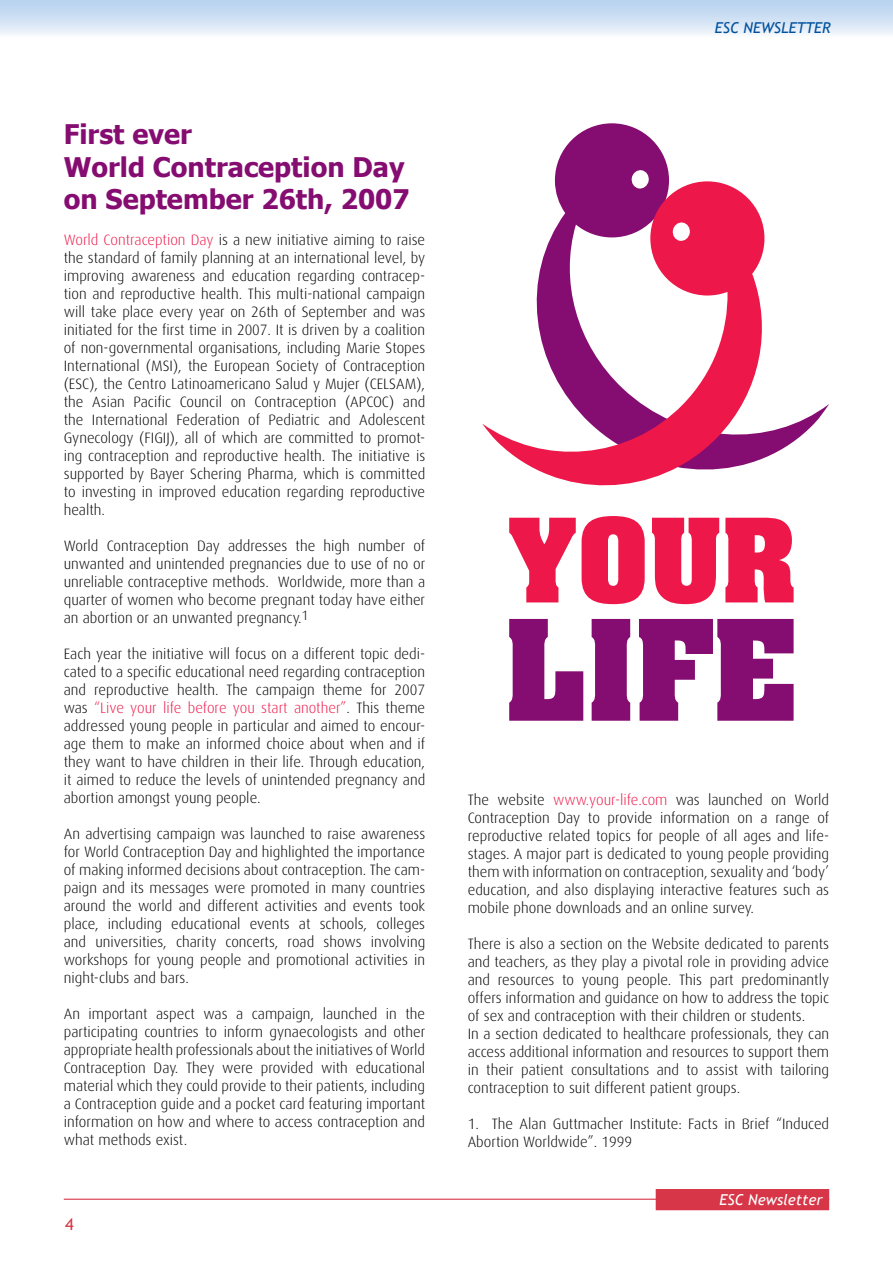
<style>
.page{position:relative;width:893px;height:1263px;background:#fff}
.page>*{position:absolute;margin:0;border:0;box-sizing:border-box;transform-origin:0 0}
.t1{font:700 27px/32.4px "Tahoma";color:#850c70}
.t2{font:16.5px "Trebuchet MS";color:#d63647}
.t3{font:300 15px/18px "Dax";color:#000;text-align:justify}
.t4{font:italic 15px "Trebuchet MS";color:#00529f}
.t5{font:italic 15px "Trebuchet MS";color:#fff}
.s1{color:#ed1849}
</style>
<div class="page">
<hr style="left:64px;top:1198px;width:765px;height:2px;background:#d63647">
<div style="left:656px;top:1190px;width:172px;height:19px;background:#d63647"></div>
<div style="left:656px;top:1189px;width:173px;height:21px;border:2px solid #d63647"></div>
<svg style="left:0;top:0;width:893px;height:35px;background:#d0e1f3"></svg>
<svg style="left:509px;top:518px;width:67px;height:84px"></svg>
<svg style="left:582px;top:516px;width:63px;height:88px"></svg>
<svg style="left:652px;top:518px;width:67px;height:86px"></svg>
<svg style="left:725px;top:518px;width:69px;height:84px;background:#ef3d66"></svg>
<svg style="left:509px;top:619px;width:74px;height:102px"></svg>
<svg style="left:592px;top:619px;width:38px;height:102px;background:#91247e"></svg>
<svg style="left:639px;top:619px;width:155px;height:102px"></svg>
<svg style="left:554px;top:123px;width:275px;height:331px"></svg>
<svg style="left:482px;top:181px;width:291px;height:305px"></svg>
<svg style="left:631px;top:169px;width:18px;height:20px"></svg>
<svg style="left:672px;top:222px;width:19px;height:20px"></svg>
<h1 class="t1" style="left:64px;top:117px;width:347px">First ever<br>World Contraception Day on September 26th, 2007</h1>
<p class="t3" style="left:64px;top:231px;width:363px"><span class="s1">World Contraception Day</span> is a new initiative aiming to raise the standard of family planning at an international level, by improving awareness and education regarding contracep&shy;tion and reproductive health. This multi-national campaign will take place every year on 26th of September and was initiated for the first time in 2007. It is driven by a coalition of non-governmental organisations, including Marie Stopes International (MSI), the European Society of Contraception (ESC), the Centro Latinoamericano Salud y Mujer (CELSAM), the Asian Pacific Council on Contraception (APCOC) and the International Federation of Pediatric and Adolescent Gynecology (FIGIJ), all of which are committed to promot&shy;ing contraception and reproductive health. The initiative is supported by Bayer Schering Pharma, which is committed to investing in improved education regarding reproductive health.</p>
<p class="t3" style="left:64px;top:537px;width:363px">World Contraception Day addresses the high number of unwanted and unintended pregnancies due to use of no or unreliable contraceptive methods. Worldwide, more than a quarter of women who become pregnant today have either an abortion or an unwanted pregnancy.<sup>1</sup></p>
<p class="t3" style="left:64px;top:645px;width:363px">Each year the initiative will focus on a different topic dedi&shy;cated to a specific educational need regarding contraception and reproductive health. The campaign theme for 2007 was <span class="s1">“Live your life before you start another”</span>. This theme addressed young people in particular and aimed to encour&shy;age them to make an informed choice about when and if they want to have children in their life. Through education, it aimed to reduce the levels of unintended pregnancy and abortion amongst young people.</p>
<p class="t3" style="left:64px;top:825px;width:363px">An advertising campaign was launched to raise awareness for World Contraception Day and highlighted the importance of making informed decisions about contraception. The cam&shy;paign and its messages were promoted in many countries around the world and different activities and events took place, including educational events at schools, colleges and universities, charity concerts, road shows involving workshops for young people and promotional activities in night-clubs and bars.</p>
<p class="t3" style="left:64px;top:1005px;width:363px">An important aspect was a campaign, launched in the participating countries to inform gynaecologists and other appropriate health professionals about the initiatives of World Contraception Day. They were provided with educational material which they could provide to their patients, including a Contraception guide and a pocket card featuring important information on how and where to access contraception and what methods exist.</p>
<p class="t2" style="left:65px;top:1214px;width:10px">4</p>
<p class="t4" style="left:715px;top:19px;width:69px">ESC Newslette</p>
<p class="t4" style="left:822px;top:19px;width:10px">r</p>
<p class="t3" style="left:468px;top:790px;width:363px">The website <span class="s1">www.your-life.com</span> was launched on World Contraception Day to provide information on a range of reproductive related topics for people of all ages and life&shy;stages. A major part is dedicated to young people providing them with information on contraception, sexuality and ‘body’ education, and also displaying interactive features such as mobile phone downloads and an online survey.</p>
<p class="t3" style="left:468px;top:934px;width:363px;text-align:left">There is also a section on the Website dedicated to parents and teachers, as they play a pivotal role in providing advice and resources to young people. This part predominantly offers information and guidance on how to address the topic of sex and contraception with their children or students.<br>In a section dedicated to healthcare professionals, they can access additional information and resources to support them in their patient consultations and to assist with tailoring contraception to suit different patient groups.</p>
<p class="t3" style="left:468px;top:1114px;width:363px">1. The Alan Guttmacher Institute: Facts in Brief “Induced<br>Abortion Worldwide”. 1999</p>
<p class="t5" style="left:719px;top:1190px;width:105px">ESC Newsletter</p>
</div>
